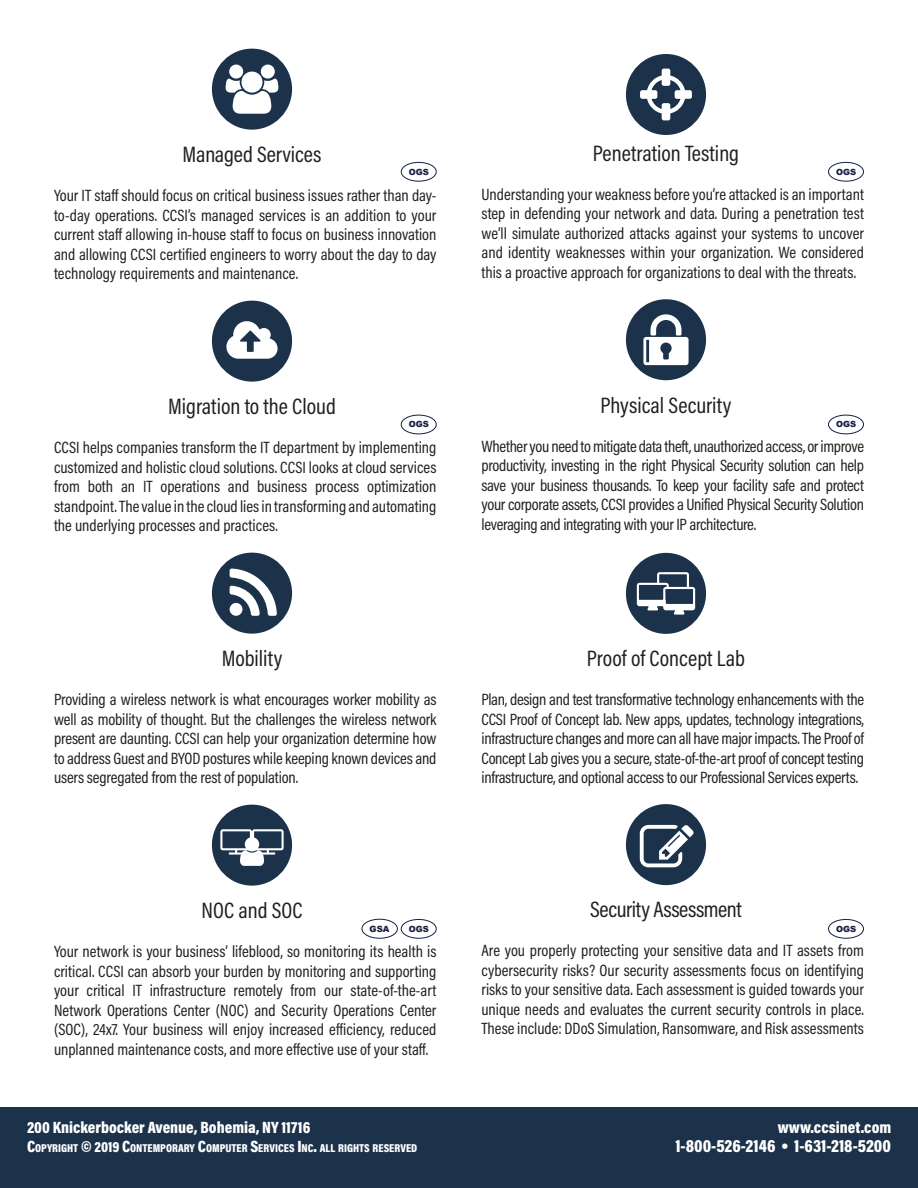
<style>
.page{position:relative;width:918px;height:1188px;background:#fff}
.page>*{position:absolute;margin:0;border:0;box-sizing:border-box;transform-origin:0 0}
.t1{font:22.5px "Acumin Pro Cond";color:#231f20}
.t2{font:900 18px "Acumin Pro Cond";color:#fff}
.t3{font:16.5px/19.5px "Acumin Pro Cond";color:#231f20;text-align:justify}
.t4{font:900 16.5px "Acumin Pro Cond";color:#fff}
.t5{font:900 11.55px "Acumin Pro Cond";color:#fff}
.t6{font:900 8.55px "Arial";color:#1a1e48}
.t7{font:900 8.4px "Arial";color:#1a1e48}
.s1{font-size:16.5px}
.s2{font-size:15px}
.s3{font-family:"Arial";font-size:16.5px}
</style>
<div class="page">
<div style="left:0;top:1107px;width:918px;height:81px;background:#1b324a"></div>
<div style="left:212px;top:49px;width:80px;height:81px;background:#1b324a;border-radius:50%"></div>
<svg style="left:226px;top:65px;width:52px;height:49px"></svg>
<div style="left:212px;top:301px;width:80px;height:81px;background:#1b324a;border-radius:50%"></div>
<svg style="left:226px;top:321px;width:52px;height:38px"></svg>
<div style="left:212px;top:553px;width:80px;height:81px;background:#1b324a;border-radius:50%"></div>
<svg style="left:230px;top:569px;width:47px;height:47px"></svg>
<div style="left:212px;top:805px;width:80px;height:81px;background:#1b324a;border-radius:50%"></div>
<svg style="left:220px;top:829px;width:64px;height:37px"></svg>
<div style="left:626px;top:54px;width:80px;height:81px;background:#1b324a;border-radius:50%"></div>
<svg style="left:640px;top:69px;width:52px;height:51px"></svg>
<div style="left:626px;top:299px;width:80px;height:81px;background:#1b324a;border-radius:50%"></div>
<svg style="left:643px;top:314px;width:46px;height:51px"></svg>
<hr style="left:646px;top:340px;width:3px;height:22px;background:#1b324a">
<div style="left:626px;top:553px;width:80px;height:81px;background:#1b324a;border-radius:50%"></div>
<svg style="left:637px;top:572px;width:58px;height:43px"></svg>
<div style="left:626px;top:804px;width:80px;height:81px;background:#1b324a;border-radius:50%"></div>
<svg style="left:640px;top:825px;width:54px;height:42px"></svg>
<div style="left:401px;top:162px;width:36px;height:20px;border:1px solid #1a1e48;border-radius:50%"></div>
<div style="left:401px;top:415px;width:36px;height:19px;border:1px solid #1a1e48;border-radius:50%"></div>
<div style="left:828px;top:415px;width:36px;height:19px;border:1px solid #1a1e48;border-radius:50%"></div>
<div style="left:828px;top:162px;width:36px;height:20px;border:1px solid #1a1e48;border-radius:50%"></div>
<div style="left:401px;top:919px;width:36px;height:20px;border:1px solid #1a1e48;border-radius:50%"></div>
<div style="left:828px;top:919px;width:36px;height:20px;border:1px solid #1a1e48;border-radius:50%"></div>
<div style="left:362px;top:919px;width:36px;height:20px;border:1px solid #1a1e48;border-radius:50%"></div>
<p class="t1" style="left:183px;top:140px;width:140px">Managed Services</p>
<p class="t3" style="left:54px;top:185px;width:384px">Your IT staff should focus on critical business issues rather than day&shy;to-day operations. CCSI’s managed services is an addition to your current staff allowing in-house staff to focus on business innovation and allowing CCSI certified engineers to worry about the day to day technology requirements and maintenance.</p>
<p class="t7" style="left:409px;top:166px;width:22px">OGS</p>
<p class="t1" style="left:593px;top:138px;width:148px">Penetration Testing</p>
<p class="t3" style="left:482px;top:184px;width:384px">Understanding your weakness before you’re attacked is an important step in defending your network and data. During a penetration test we’ll simulate authorized attacks against your systems to uncover and identity weaknesses within your organization. We considered this a proactive approach for organizations to deal with the threats.</p>
<p class="t7" style="left:836px;top:166px;width:22px">OGS</p>
<p class="t1" style="left:601px;top:390px;width:132px">Physical Security</p>
<p class="t3" style="left:482px;top:436px;width:384px">Whether you need to mitigate data theft, unauthorized access, or improve productivity, investing in the right Physical Security solution can help save your business thousands. To keep your facility safe and protect your corporate assets, CCSI provides a Unified Physical Security Solution leveraging and integrating with your IP architecture.</p>
<p class="t1" style="left:168px;top:392px;width:169px">Migration to the Cloud</p>
<p class="t3" style="left:54px;top:437px;width:384px">CCSI helps companies transform the IT department by implementing customized and holistic cloud solutions. CCSI looks at cloud services from both an IT operations and business process optimization standpoint. The value in the cloud lies in transforming and automating the underlying processes and practices.</p>
<p class="t7" style="left:409px;top:418px;width:22px">OGS</p>
<p class="t7" style="left:836px;top:418px;width:22px">OGS</p>
<p class="t1" style="left:222px;top:644px;width:62px">Mobility</p>
<p class="t3" style="left:54px;top:689px;width:384px">Providing a wireless network is what encourages worker mobility as well as mobility of thought. But the challenges the wireless network present are daunting. CCSI can help your organization determine how to address Guest and BYOD postures while keeping known devices and users segregated from the rest of population.</p>
<p class="t1" style="left:587px;top:644px;width:160px">Proof of Concept Lab</p>
<p class="t3" style="left:482px;top:689px;width:384px">Plan, design and test transformative technology enhancements with the CCSI Proof of Concept lab. New apps, updates, technology integrations, infrastructure changes and more can all have major impacts. The Proof of Concept Lab gives you a secure, state-of-the-art proof of concept testing infrastructure, and optional access to our Professional Services experts.</p>
<p class="t1" style="left:590px;top:895px;width:153px">Security Assessment</p>
<p class="t3" style="left:482px;top:941px;width:384px">Are you properly protecting your sensitive data and IT assets from cybersecurity risks? Our security assessments focus on identifying risks to your sensitive data. Each assessment is guided towards your unique needs and evaluates the current security controls in place.<br>These include: DDoS Simulation, Ransomware, and Risk assessments</p>
<p class="t1" style="left:201px;top:896px;width:103px">NOC and SOC</p>
<p class="t3" style="left:54px;top:941px;width:384px">Your network is your business’ lifeblood, so monitoring its health is critical. CCSI can absorb your burden by monitoring and supporting your critical IT infrastructure remotely from our state-of-the-art Network Operations Center (NOC) and Security Operations Center (SOC), 24x7. Your business will enjoy increased efficiency, reduced unplanned maintenance costs, and more effective use of your staff.</p>
<p class="t6" style="left:370px;top:922px;width:21px">GSA</p>
<p class="t7" style="left:409px;top:923px;width:22px">OGS</p>
<p class="t7" style="left:836px;top:923px;width:22px">OGS</p>
<p class="t4" style="left:27px;top:1116px;width:285px">200 Knickerbocker Avenue, Bohemia, NY 11716</p>
<p class="t4" style="left:778px;top:1116px;width:115px">www.ccsinet.com</p>
<p class="t5" style="left:27px;top:1141px;width:392px"><span class="s1">C</span>OPYRIGHT <span class="s1">©</span> <span class="s2">2019</span> <span class="s1">C</span>ONTEMPORARY <span class="s1">C</span>OMPUTER <span class="s1">S</span>ERVICES <span class="s1">I</span>NC<span class="s1">.</span> ALL RIGHTS RESERVED</p>
<p class="t2" style="left:675px;top:1134px;width:217px">1-800-526-2146 <span class="s3">•</span> 1-631-218-5200</p>
</div>
